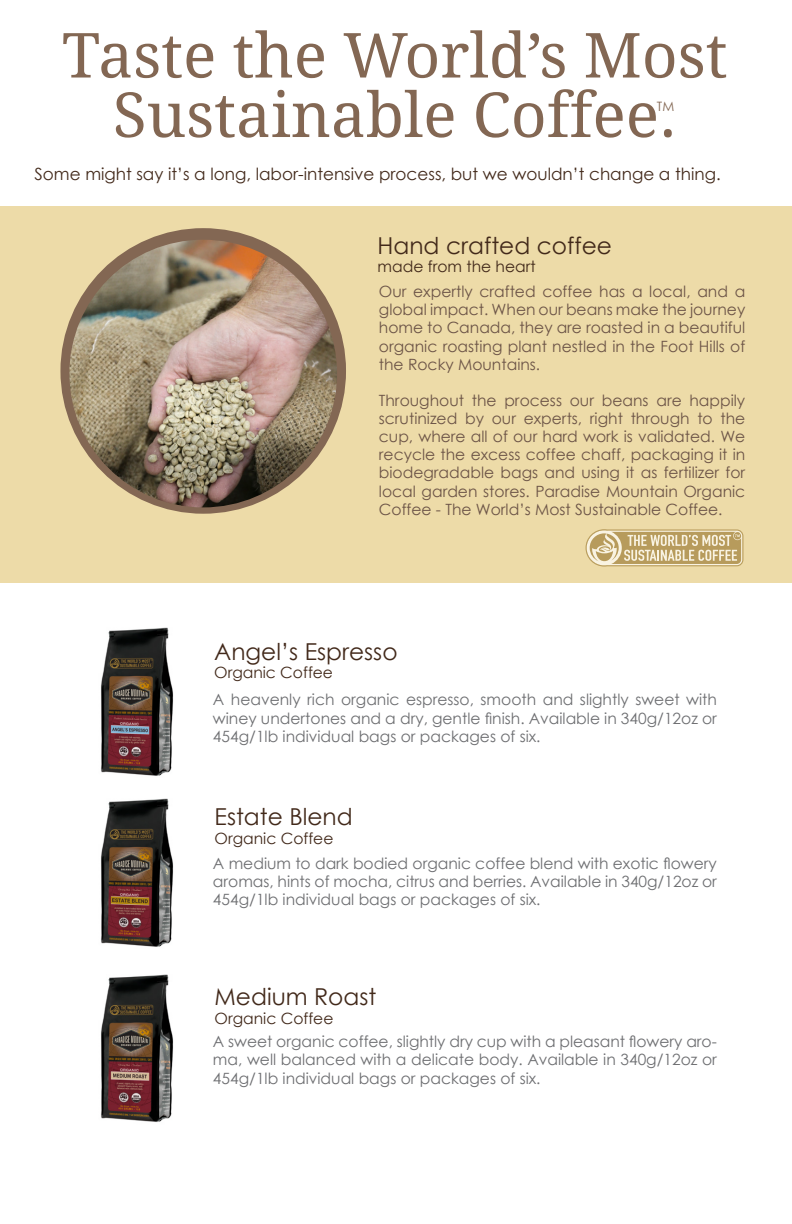
<style>
.page{position:relative;width:792px;height:1224px;background:#fff}
.page>*{position:absolute;margin:0;border:0;box-sizing:border-box;transform-origin:0 0}
.t1{font:62.2px/59.6px "Droid Serif";color:#836753;text-align:center}
.t2{font:23.2px "Century Gothic";color:#42291a}
.t3{font:16.8px "Century Gothic";color:#42291a}
.t4{font:15.6px/18.2px "Century Gothic";color:#6c5447;text-align:justify}
.t5{font:15.6px/18.2px "Century Gothic";color:#6d6e71;text-align:justify}
.t6{font:15.6px "Century Gothic";color:#42291a}
.t7{font:13px "Century Gothic";color:#836753}
</style>
<div class="page">
<div style="left:0;top:206px;width:792px;height:377px;background:#eddba8"></div>
<div style="left:60px;top:228px;width:286px;height:286px;background:#836753;border-radius:50%"></div>
<img style="left:69px;top:240px;width:268px;height:267px;border-radius:134px">
<img style="left:101px;top:627px;width:73px;height:149px">
<img style="left:101px;top:798px;width:73px;height:149px">
<img style="left:101px;top:974px;width:73px;height:148px">
<svg style="left:586px;top:529px;width:157px;height:38px;background:#cfbb8c"></svg>
<h1 class="t1" style="left:62px;top:24px;width:667px">Taste the World’s Most<br>Sustainable Coffee.</h1>
<p class="t3" style="left:35px;top:163px;width:688px">Some might say it’s a long, labor-intensive process, but we wouldn’t change a thing.</p>
<p class="t7" style="left:657px;top:97px;width:19px">TM</p>
<h2 class="t2" style="left:378px;top:229px;width:236px">Hand crafted coffee</h2>
<p class="t6" style="left:378px;top:256px;width:160px">made from the heart</p>
<p class="t4" style="left:379px;top:282px;width:368px">Our expertly crafted coffee has a local, and a global impact. When our beans make the journey home to Canada, they are roasted in a beautiful organic roasting plant nestled in the Foot Hills of the Rocky Mountains.</p>
<p class="t4" style="left:379px;top:391px;width:368px">Throughout the process our beans are happily scrutinized by our experts, right through to the cup, where all of our hard work is validated. We recycle the excess coffee chaff, packaging it in biodegradable bags and using it as fertilizer for local garden stores. Paradise Mountain Organic Coffee - The World’s Most Sustainable Coffee.</p>
<h2 class="t2" style="left:214px;top:635px;width:185px">Angel’s Espresso</h2>
<p class="t6" style="left:214px;top:662px;width:120px">Organic Coffee</p>
<p class="t5" style="left:213px;top:690px;width:506px">A heavenly rich organic espresso, smooth and slightly sweet with winey undertones and a dry, gentle finish. Available in 340g/12oz or 454g/1lb individual bags or packages of six.</p>
<h2 class="t2" style="left:215px;top:801px;width:140px">Estate Blend</h2>
<p class="t6" style="left:215px;top:827px;width:120px">Organic Coffee</p>
<p class="t5" style="left:213px;top:854px;width:506px">A medium to dark bodied organic coffee blend with exotic flowery aromas, hints of mocha, citrus and berries. Available in 340g/12oz or 454g/1lb individual bags or packages of six.</p>
<h2 class="t2" style="left:215px;top:980px;width:163px">Medium Roast</h2>
<p class="t6" style="left:215px;top:1007px;width:120px">Organic Coffee</p>
<p class="t5" style="left:213px;top:1032px;width:506px">A sweet organic coffee, slightly dry cup with a pleasant flowery aro&shy;ma, well balanced with a delicate body. Available in 340g/12oz or 454g/1lb individual bags or packages of six.</p>
</div>
